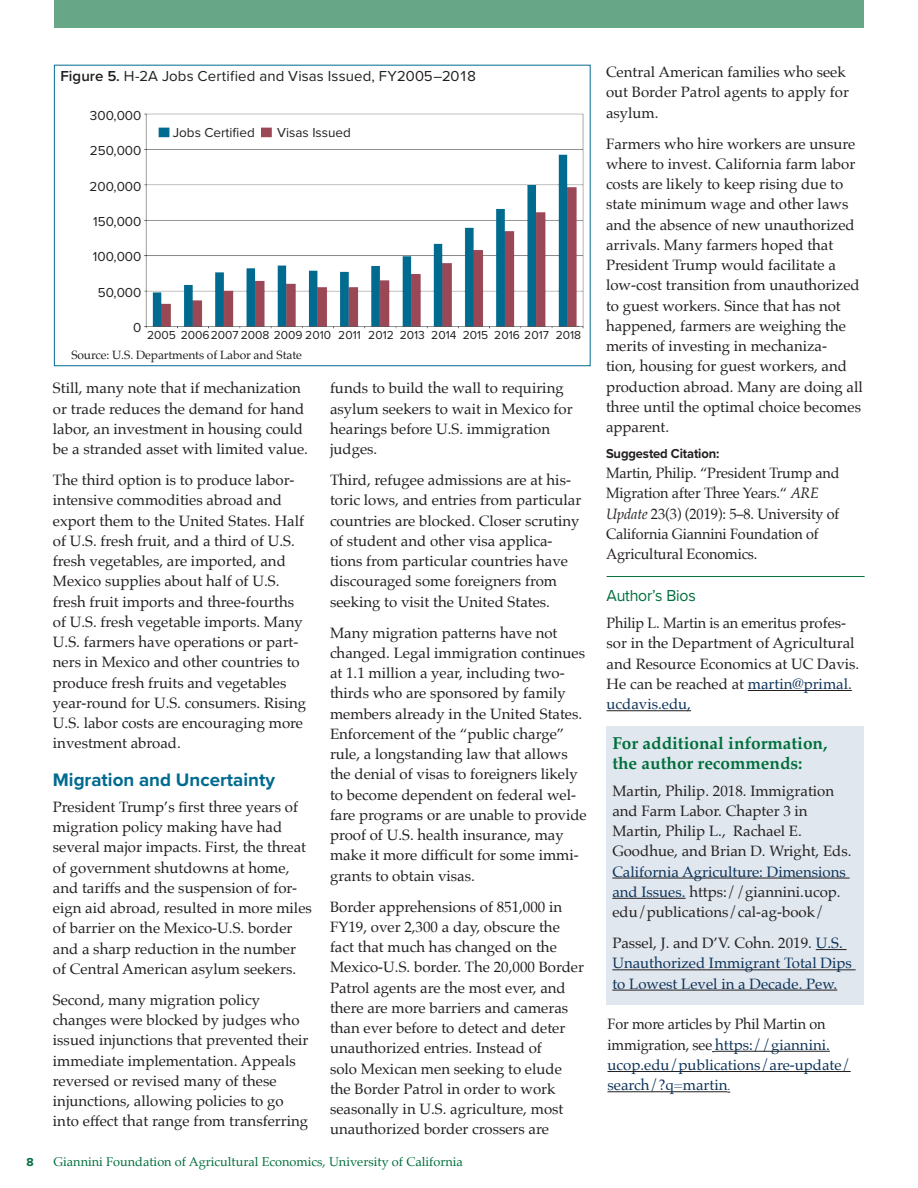
<style>
.page{position:relative;width:918px;height:1188px;background:#fff}
.page>*{position:absolute;margin:0;border:0;box-sizing:border-box;transform-origin:0 0}
.Article_Subhead{font:700 18.75px "Proxima Nova";color:#006a90}
.For_Additional_Info{font:700 17.25px/19.5px "Palatino";color:#006f3c}
.Author_Bio_Header{font:16.5px "Proxima Nova";letter-spacing:-.01em;color:#006f3c;scale:.96 1}
.Article_Body__Palati{font:15px/20.2px "Palatino";color:#231f20}
.Article_Body__Palati-2{font:15px/20.2px "Palatino";color:#231f20;scale:.96 1}
.Article_Body__Palati-3{font:15px/20.2px "Palatino";color:#0c3259}
.Figure_Title{font:15px "Proxima Nova";letter-spacing:.01em;color:#231f20}
.Figure_source{font:13.5px "Proxima Nova";color:#231f20}
.t1{font:700 13.5px "Proxima Nova";letter-spacing:-.01em;color:#231f20;scale:.96 1}
.t2{font:12.75px "Palatino";color:#006f3c}
.Figure_source-2{font:12px "Proxima Nova";color:#231f20}
.Sources__Figure_and{font:12px "Palatino";letter-spacing:-.01em;color:#231f20}
.t3{font:700 12px "Proxima Nova";color:#006f3c}
.s1{font-weight:600}
.s2{font-style:italic}
.s3{color:#0c3259}
.s4{color:#231f20}
.s5{font-family:"Proxima Nova";font-size:12px}
</style>
<div class="page">
<div style="left:54px;top:0;width:810px;height:28px;background:#67a788"></div>
<img style="left:143px;top:114px;width:440px;height:214px">
<div style="left:261px;top:128px;width:11px;height:9px;background:#9a4856;border:2px solid #9a4856"></div>
<div style="left:159px;top:128px;width:10px;height:9px;background:#006a90"></div>
<hr style="left:607px;top:576px;width:258px;height:1px;background:#006f3c">
<hr style="left:748px;top:690px;width:104px;height:1px;background:#231f20">
<hr style="left:607px;top:710px;width:84px;height:1px;background:#231f20">
<hr style="left:715px;top:1051px;width:115px;height:1px;background:#231f20">
<hr style="left:608px;top:1071px;width:243px;height:1px;background:#231f20">
<hr style="left:608px;top:1091px;width:119px;height:1px;background:#231f20">
<div style="left:606px;top:727px;width:258px;height:278px;background:#e0e7ee"></div>
<hr style="left:612px;top:878px;width:238px;height:1px;background:#231f20">
<hr style="left:612px;top:898px;width:74px;height:1px;background:#231f20">
<hr style="left:816px;top:949px;width:31px;height:1px;background:#231f20">
<hr style="left:612px;top:969px;width:244px;height:1px;background:#231f20">
<hr style="left:612px;top:990px;width:225px;height:1px;background:#231f20">
<p class="Figure_Title" style="left:60px;top:65px;width:417px"><span class="s1">Figure 5.</span> H-2A Jobs Certified and Visas Issued, FY2005–2018</p>
<p class="Figure_source" style="left:90px;top:105px;width:53px">300,000</p>
<p class="Figure_source" style="left:90px;top:141px;width:53px">250,000</p>
<p class="Figure_source" style="left:90px;top:176px;width:53px">200,000</p>
<p class="Figure_source" style="left:93px;top:211px;width:50px">150,000</p>
<p class="Figure_source" style="left:93px;top:247px;width:50px">100,000</p>
<p class="Figure_source" style="left:98px;top:282px;width:45px">50,000</p>
<p class="Figure_source" style="left:133px;top:318px;width:10px">0</p>
<p class="Figure_source" style="left:173px;top:122px;width:84px">Jobs Certified</p>
<p class="Figure_source" style="left:277px;top:122px;width:75px">Visas Issued</p>
<p class="Figure_source-2" style="left:147px;top:326px;width:436px">2005 20062007 2008 2009 2010 2011 2012 2013 2014 2015 2016 2017 2018</p>
<p class="Sources__Figure_and" style="left:71px;top:345px;width:232px">Source: U.S. Departments of Labor and State</p>
<p class="Article_Body__Palati" style="left:53px;top:378px;width:257px">Still, many note that if mechanization or trade reduces the demand for hand labor, an investment in housing could be a stranded asset with limited value.</p>
<p class="Article_Body__Palati" style="left:53px;top:470px;width:255px">The third option is to produce labor&shy;intensive commodities abroad and export them to the United States. Half of U.S. fresh fruit, and a third of U.S. fresh vegetables, are imported, and Mexico supplies about half of U.S. fresh fruit imports and three-fourths of U.S. fresh vegetable imports. Many U.S. farmers have operations or part&shy;ners in Mexico and other countries to produce fresh fruits and vegetables year-round for U.S. consumers. Rising U.S. labor costs are encouraging more investment abroad.</p>
<p class="Article_Subhead" style="left:53px;top:766px;width:224px">Migration and Uncertainty</p>
<p class="Article_Body__Palati" style="left:53px;top:797px;width:260px">President Trump’s first three years of migration policy making have had several major impacts. First, the threat of government shutdowns at home, and tariffs and the suspension of for&shy;eign aid abroad, resulted in more miles of barrier on the Mexico-U.S. border and a sharp reduction in the number of Central American asylum seekers.</p>
<p class="Article_Body__Palati" style="left:53px;top:990px;width:257px">Second, many migration policy changes were blocked by judges who issued injunctions that prevented their immediate implementation. Appeals reversed or revised many of these injunctions, allowing policies to go into effect that range from transferring</p>
<p class="Article_Body__Palati" style="left:330px;top:378px;width:244px">funds to build the wall to requiring asylum seekers to wait in Mexico for hearings before U.S. immigration judges.</p>
<p class="Article_Body__Palati" style="left:330px;top:470px;width:253px">Third, refugee admissions are at his&shy;toric lows, and entries from particular countries are blocked. Closer scrutiny of student and other visa applica&shy;tions from particular countries have discouraged some foreigners from seeking to visit the United States.</p>
<p class="Article_Body__Palati" style="left:330px;top:622px;width:258px">Many migration patterns have not changed. Legal immigration continues at 1.1 million a year, including two&shy;thirds who are sponsored by family members already in the United States.<br>Enforcement of the “public charge” rule, a longstanding law that allows the denial of visas to foreigners likely to become dependent on federal wel&shy;fare programs or are unable to provide proof of U.S. health insurance, may make it more difficult for some immi&shy;grants to obtain visas.</p>
<p class="Article_Body__Palati" style="left:330px;top:896px;width:256px">Border apprehensions of 851,000 in FY19, over 2,300 a day, obscure the fact that much has changed on the Mexico-U.S. border. The 20,000 Border Patrol agents are the most ever, and there are more barriers and cameras than ever before to detect and deter unauthorized entries. Instead of<br>solo Mexican men seeking to elude the Border Patrol in order to work seasonally in U.S. agriculture, most unauthorized border crossers are</p>
<p class="t3" style="left:26px;top:1153px;width:9px">8</p>
<p class="t2" style="left:53px;top:1151px;width:411px">Giannini Foundation of Agricultural Economics, University of California</p>
<p class="Article_Body__Palati" style="left:606px;top:62px;width:245px">Central American families who seek out Border Patrol agents to apply for asylum.</p>
<p class="Article_Body__Palati" style="left:606px;top:133px;width:258px">Farmers who hire workers are unsure where to invest. California farm labor costs are likely to keep rising due to state minimum wage and other laws and the absence of new unauthorized arrivals. Many farmers hoped that President Trump would facilitate a low-cost transition from unauthorized to guest workers. Since that has not happened, farmers are weighing the merits of investing in mechaniza-<br>tion, housing for guest workers, and production abroad. Many are doing all three until the optimal choice becomes apparent.</p>
<p class="t1" style="left:606px;top:443px;width:120px">Suggested Citation:</p>
<p class="Article_Body__Palati-2" style="left:606px;top:463px;width:245px">Martin, Philip. “President Trump and Migration after Three Years.“ <span class="s2">ARE Update</span> 23(3) (2019): 5–8. University of California Giannini Foundation of Agricultural Economics.</p>
<p class="Author_Bio_Header" style="left:607px;top:583px;width:95px">Author’s Bios</p>
<p class="Article_Body__Palati-2" style="left:607px;top:613px;width:265px">Philip L. Martin is an emeritus profes&shy;sor in the Department of Agricultural and Resource Economics at UC Davis.<br>He can be reached at <span class="s3">martin@primal. ucdavis.edu,</span></p>
<p class="For_Additional_Info" style="left:612px;top:733px;width:217px">For additional information, the author recommends:</p>
<p class="Article_Body__Palati" style="left:612px;top:780px;width:241px">Martin, Philip. 2018. Immigration and Farm Labor. Chapter 3 in Martin, Philip L., Rachael E.<br>Goodhue, and Brian D. Wright, Eds.<br><span class="s3">California Agriculture: Dimensions and Issues.</span> https://giannini.ucop. edu/publications/cal-ag-book/</p>
<p class="Article_Body__Palati-3" style="left:612px;top:933px;width:241px"><span class="s4">Passel, J. and D’V. Cohn. 2019.</span> U.S.<br>Unauthorized Immigrant Total Dips to Lowest Level in a Decade. Pew.</p>
<p class="Article_Body__Palati-3" style="left:608px;top:1014px;width:245px"><span class="s4">For more articles by Phil Martin on immigration, see</span> https://giannini. ucop.edu/publications/are-update/ search/?q=martin<span class="s5">.</span></p>
</div>
